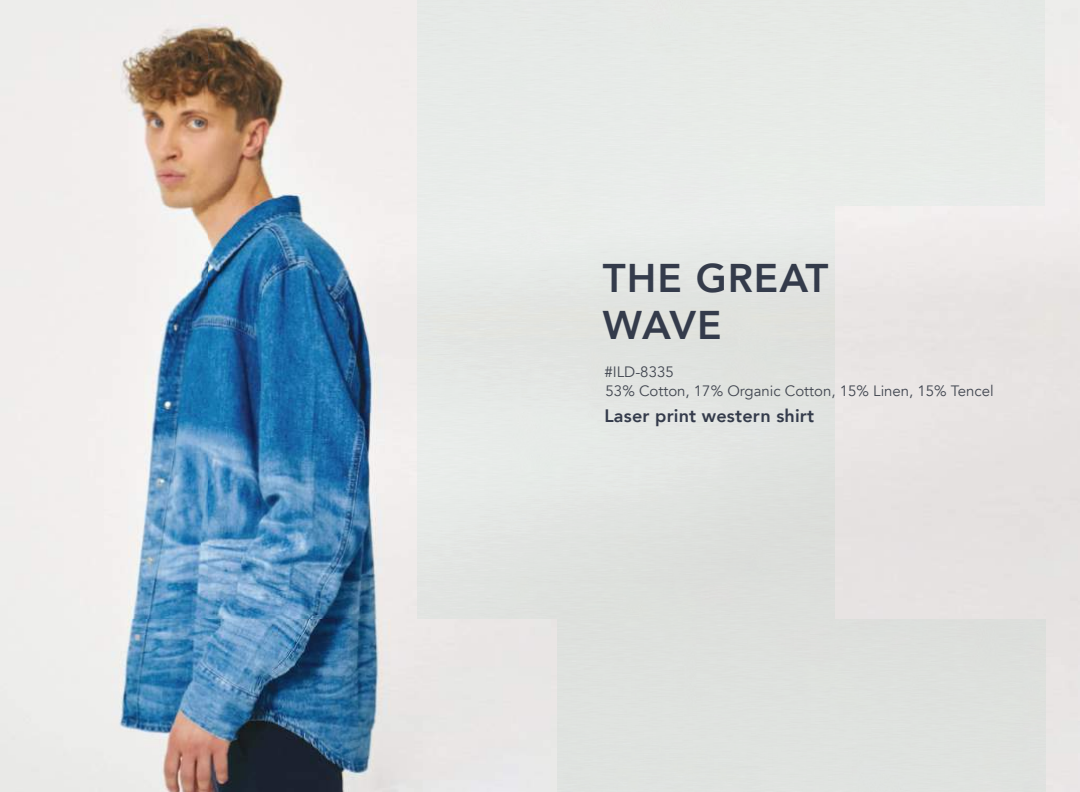
<style>
.page{position:relative;width:1080px;height:792px;background:#fff}
.page>*{position:absolute;margin:0;border:0;box-sizing:border-box;transform-origin:0 0}
.t1{font:800 40px/47px "Avenir";letter-spacing:.025em;color:#343b4b}
.t2{font:800 18px "Avenir";letter-spacing:.01em;color:#343b4b}
.t3{font:15px "Avenir";color:#424751}
</style>
<div class="page">
<img style="left:0;top:0;width:1080px;height:792px">
<h1 class="t1" style="left:603px;top:254px;width:227px">THE GREAT<br>WAVE</h1>
<p class="t3" style="left:604px;top:363px;width:71px">#ILD-8335</p>
<p class="t3" style="left:606px;top:382px;width:390px">53% Cotton, 17% Organic Cotton, 15% Linen, 15% Tencel</p>
<p class="t2" style="left:604px;top:402px;width:211px">Laser print western shirt</p>
</div>
